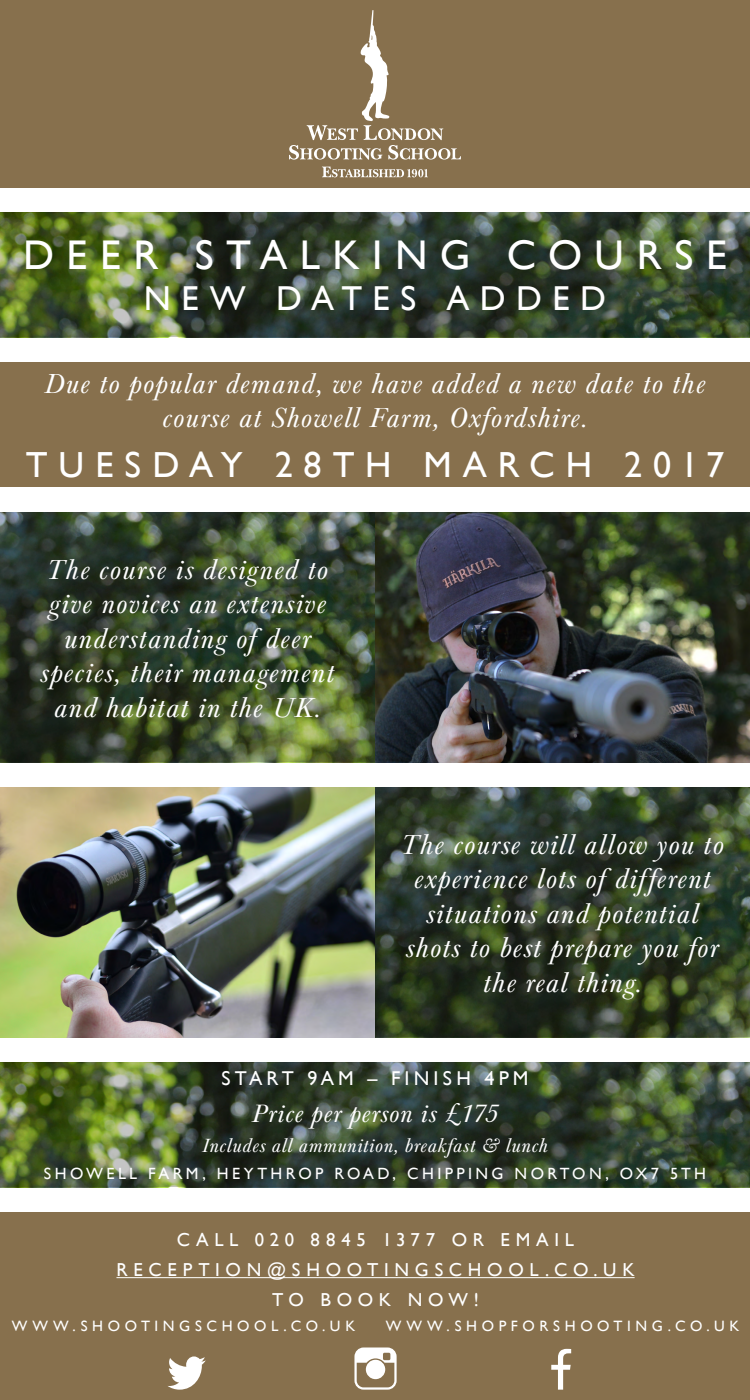
<style>
.page{position:relative;width:750px;height:1400px;background:#fff}
.page>*{position:absolute;margin:0;border:0;box-sizing:border-box;transform-origin:0 0}
.t1{font:41.5px "Gill Sans";letter-spacing:.3em;color:#fff}
.t2{font:36.25px "Gill Sans";letter-spacing:.3em;color:#fff}
.t3{font:34.5px "Gill Sans";letter-spacing:.3em;color:#fff}
.t4{font:italic 28.75px/34.5px "Baskerville URW";letter-spacing:.04em;color:#fff;text-align:center}
.t5{font:italic 26.25px "Baskerville URW";letter-spacing:.03em;color:#fff}
.t6{font:italic 20px "Baskerville URW";letter-spacing:.03em;color:#fff}
.t7{font:20px "Gill Sans";letter-spacing:.205em;color:#fff}
.t8{font:18.75px/30px "Gill Sans";letter-spacing:.305em;color:#fff;text-align:center}
.t9{font:16.25px "Gill Sans";letter-spacing:.205em;color:#fff}
.t10{font:15px "Gill Sans";letter-spacing:.305em;color:#fff}
</style>
<div class="page">
<div style="left:0;top:0;width:750px;height:188px;background:#87704d"></div>
<svg style="left:322px;top:167px;width:106px;height:10px"></svg>
<svg style="left:289px;top:10px;width:172px;height:150px"></svg>
<img style="left:375px;top:512px;width:375px;height:250px">
<div style="left:0;top:362px;width:750px;height:126px;background:#87704d"></div>
<div style="left:0;top:1212px;width:750px;height:188px;background:#87704d"></div>
<img style="left:0;top:788px;width:375px;height:250px">
<img style="left:0;top:212px;width:750px;height:126px">
<img style="left:0;top:512px;width:375px;height:250px">
<svg style="left:375px;top:788px;width:375px;height:250px;background:#2e3c28"></svg>
<svg style="left:551px;top:1349px;width:20px;height:41px"></svg>
<svg style="left:168px;top:1356px;width:38px;height:34px"></svg>
<svg style="left:354px;top:1348px;width:43px;height:42px"></svg>
<div style="left:366px;top:1360px;width:19px;height:19px;background:#fff;border-radius:50%"></div>
<hr style="left:116px;top:1277px;width:519px;height:1px;background:#fff">
<img style="left:0;top:1062px;width:750px;height:126px">
<h1 class="t1" style="left:23px;top:230px;width:705px">DEER STALKING COURSE</h1>
<p class="t3" style="left:144px;top:278px;width:464px">NEW DATES ADDED</p>
<p class="t4" style="left:45px;top:367px;width:662px">Due to popular demand, we have added a new date to the course at Showell Farm, Oxfordshire.</p>
<p class="t2" style="left:26px;top:444px;width:700px">TUESDAY 28TH MARCH 2017</p>
<p class="t4" style="left:41px;top:553px;width:295px">The course is designed to give novices an extensive understanding of deer species, their management and habitat in the UK.</p>
<p class="t4" style="left:401px;top:828px;width:324px">The course will allow you to experience lots of different situations and potential shots to best prepare you for the real thing.</p>
<p class="t7" style="left:221px;top:1066px;width:309px">START 9AM – FINISH 4PM</p>
<p class="t5" style="left:252px;top:1099px;width:248px">Price per person is £175</p>
<p class="t6" style="left:202px;top:1134px;width:347px">Includes all ammunition, breakfast &amp; lunch</p>
<p class="t9" style="left:44px;top:1164px;width:664px">SHOWELL FARM, HEYTHROP ROAD, CHIPPING NORTON, OX7 5TH</p>
<p class="t8" style="left:116px;top:1225px;width:520px">CALL 020 8845 1377 OR EMAIL<br>RECEPTION@SHOOTINGSCHOOL.CO.UK<br>TO BOOK NOW!</p>
<p class="t10" style="left:12px;top:1317px;width:345px">WWW.SHOOTINGSCHOOL.CO.UK</p>
<p class="t10" style="left:386px;top:1317px;width:355px">WWW.SHOPFORSHOOTING.CO.UK</p>
</div>
